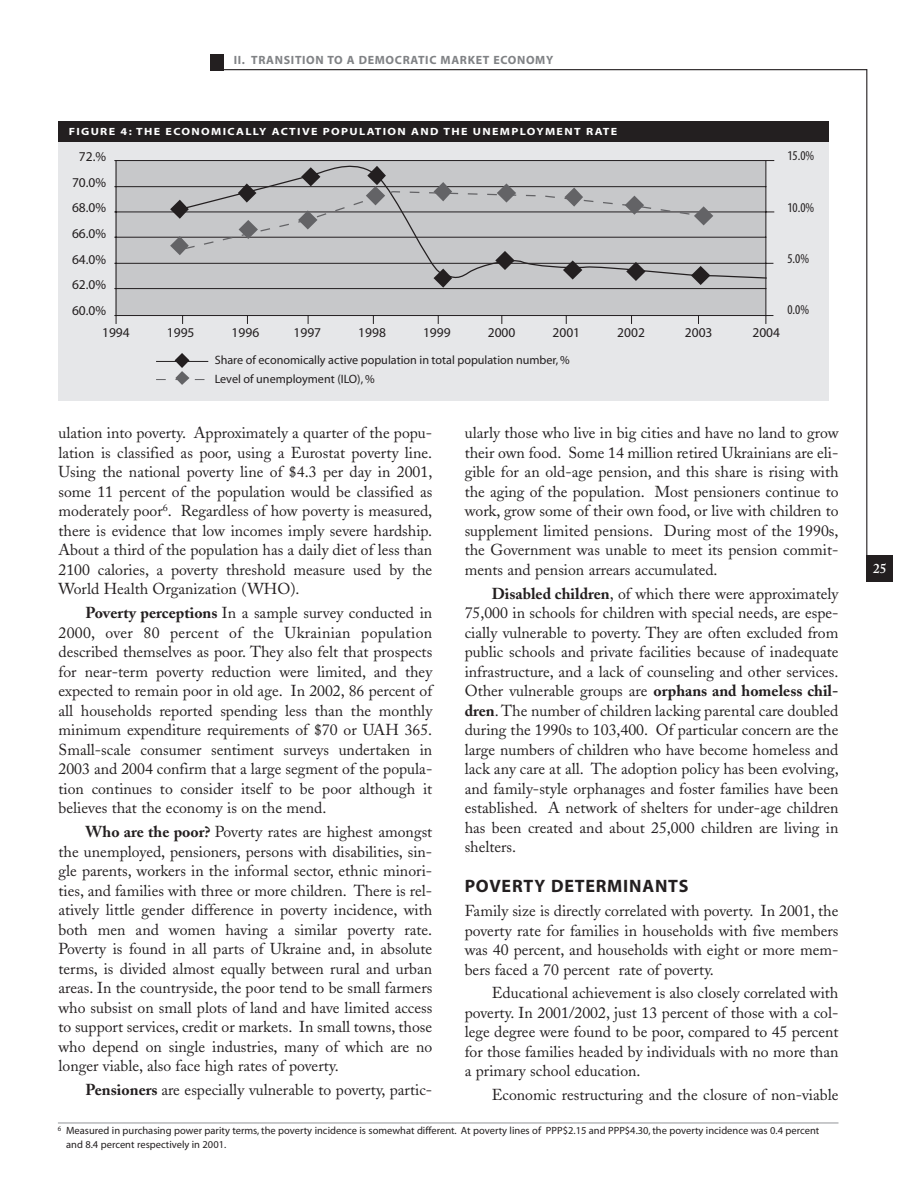
<style>
.page{position:relative;width:918px;height:1188px;background:#fff}
.page>*{position:absolute;margin:0;border:0;box-sizing:border-box;transform-origin:0 0}
.t1{font:700 18px "Myriad";letter-spacing:.045em;color:#231f20}
.t2{font:15.75px/19.5px "Adobe Caslon";color:#231f20;text-align:justify}
.t3{font:13.5px/25.7px "Myriad";color:#231f20;text-align:center}
.t4{font:13.5px "Myriad Reg Con";color:#231f20}
.t5{font:600 13.5px "Adobe Caslon";color:#fff}
.t6{font:12.15px/18.9px "Myriad";color:#231f20}
.t7{font:700 12px "Myriad";letter-spacing:.055em;color:#808285}
.t8{font:10.5px/13.5px "Myriad";color:#231f20}
.t9{font:700 10.5px "Myriad";letter-spacing:.11em;color:#fff;scale:1.15 1}
.s1{font-weight:700}
</style>
<div class="page">
<div style="left:866px;top:555px;width:27px;height:27px;background:#231f20"></div>
<hr style="left:223px;top:69px;width:644px;height:1px;background:#231f20">
<div style="left:211px;top:54px;width:13px;height:16px;background:#231f20"></div>
<hr style="left:866px;top:69px;width:1px;height:513px;background:#231f20">
<div style="left:58px;top:122px;width:772px;height:279px;background:#e6e7e9"></div>
<div style="left:116px;top:161px;width:650px;height:155px;background:#c7c8ca"></div>
<hr style="left:116px;top:161px;width:1px;height:163px;background:#231f20">
<hr style="left:765px;top:161px;width:1px;height:163px;background:#231f20">
<hr style="left:114px;top:186px;width:652px;height:1px;background:#231f20">
<hr style="left:114px;top:212px;width:660px;height:1px;background:#231f20">
<hr style="left:114px;top:160px;width:660px;height:1px;background:#231f20">
<hr style="left:114px;top:237px;width:652px;height:1px;background:#231f20">
<hr style="left:114px;top:263px;width:659px;height:1px;background:#231f20">
<hr style="left:114px;top:288px;width:652px;height:1px;background:#231f20">
<hr style="left:114px;top:315px;width:659px;height:1px;background:#231f20">
<svg style="left:346px;top:161px;width:422px;height:120px"></svg>
<svg style="left:170px;top:166px;width:543px;height:122px"></svg>
<svg style="left:156px;top:353px;width:52px;height:32px"></svg>
<div style="left:58px;top:121px;width:771px;height:20px;background:#231f20"></div>
<hr style="left:58px;top:1123px;width:780px;height:1px;background:#939598">
<p class="t7" style="left:234px;top:55px;width:321px">II. TRANSITION TO A DEMOCRATIC MARKET ECONOMY</p>
<p class="t9" style="left:69px;top:128px;width:479px">FIGURE 4: THE ECONOMICALLY ACTIVE POPULATION AND THE UNEMPLOYMENT RATE</p>
<p class="t3" style="left:72px;top:145px;width:36px">72.%<br>70.0%<br>68.0%<br>66.0%<br>64.0%<br>62.0%<br>60.0%</p>
<p class="t4" style="left:787px;top:151px;width:28px">15.0%</p>
<p class="t4" style="left:787px;top:202px;width:28px">10.0%</p>
<p class="t4" style="left:787px;top:253px;width:23px">5.0%</p>
<p class="t4" style="left:787px;top:305px;width:23px">0.0%</p>
<p class="t3" style="left:102px;top:321px;width:29px">1994</p>
<p class="t3" style="left:167px;top:321px;width:29px">1995</p>
<p class="t3" style="left:232px;top:321px;width:29px">1996</p>
<p class="t3" style="left:294px;top:321px;width:29px">1997</p>
<p class="t3" style="left:358px;top:321px;width:29px">1998</p>
<p class="t3" style="left:423px;top:321px;width:29px">1999</p>
<p class="t3" style="left:488px;top:321px;width:29px">2000</p>
<p class="t3" style="left:553px;top:321px;width:29px">2001</p>
<p class="t3" style="left:617px;top:321px;width:29px">2002</p>
<p class="t3" style="left:685px;top:321px;width:29px">2003</p>
<p class="t3" style="left:753px;top:321px;width:29px">2004</p>
<p class="t6" style="left:215px;top:351px;width:356px">Share of economically active population in total population number, %<br>Level of unemployment (ILO), %</p>
<p class="t2" style="left:58px;top:425px;width:375px">ulation into poverty. Approximately a quarter of the popu&shy;lation is classified as poor, using a Eurostat poverty line.<br>Using the national poverty line of $4.3 per day in 2001, some 11 percent of the population would be classified as moderately poor<sup>6</sup>. Regardless of how poverty is measured, there is evidence that low incomes imply severe hardship.<br>About a third of the population has a daily diet of less than 2100 calories, a poverty threshold measure used by the World Health Organization (WHO).</p>
<p class="t2" style="left:59px;top:605px;width:375px;text-indent:27px"><span class="s1">Poverty perceptions</span> In a sample survey conducted in 2000, over 80 percent of the Ukrainian population described themselves as poor. They also felt that prospects for near-term poverty reduction were limited, and they expected to remain poor in old age. In 2002, 86 percent of all households reported spending less than the monthly minimum expenditure requirements of $70 or UAH 365.<br>Small-scale consumer sentiment surveys undertaken in 2003 and 2004 confirm that a large segment of the popula&shy;tion continues to consider itself to be poor although it believes that the economy is on the mend.</p>
<p class="t2" style="left:59px;top:824px;width:375px;text-indent:27px"><span class="s1">Who are the poor?</span> Poverty rates are highest amongst the unemployed, pensioners, persons with disabilities, sin&shy;gle parents, workers in the informal sector, ethnic minori&shy;ties, and families with three or more children. There is rel&shy;atively little gender difference in poverty incidence, with both men and women having a similar poverty rate.<br>Poverty is found in all parts of Ukraine and, in absolute terms, is divided almost equally between rural and urban areas. In the countryside, the poor tend to be small farmers who subsist on small plots of land and have limited access to support services, credit or markets. In small towns, those who depend on single industries, many of which are no longer viable, also face high rates of poverty.</p>
<p class="t2" style="left:86px;top:1082px;width:348px"><span class="s1">Pensioners</span> are especially vulnerable to poverty, partic-</p>
<p class="t2" style="left:465px;top:425px;width:375px">ularly those who live in big cities and have no land to grow their own food. Some 14 million retired Ukrainians are eli&shy;gible for an old-age pension, and this share is rising with the aging of the population. Most pensioners continue to work, grow some of their own food, or live with children to supplement limited pensions. During most of the 1990s, the Government was unable to meet its pension commit&shy;ments and pension arrears accumulated.</p>
<p class="t2" style="left:465px;top:586px;width:375px;text-indent:27px"><span class="s1">Disabled children</span>, of which there were approximately 75,000 in schools for children with special needs, are espe&shy;cially vulnerable to poverty. They are often excluded from public schools and private facilities because of inadequate infrastructure, and a lack of counseling and other services.<br>Other vulnerable groups are <span class="s1">orphans and homeless chil&shy;dren</span>. The number of children lacking parental care doubled during the 1990s to 103,400. Of particular concern are the large numbers of children who have become homeless and lack any care at all. The adoption policy has been evolving, and family-style orphanages and foster families have been established. A network of shelters for under-age children has been created and about 25,000 children are living in shelters.</p>
<p class="t1" style="left:465px;top:879px;width:225px">POVERTY DETERMINANTS</p>
<p class="t2" style="left:465px;top:903px;width:375px">Family size is directly correlated with poverty. In 2001, the poverty rate for families in households with five members was 40 percent, and households with eight or more mem&shy;bers faced a 70 percent rate of poverty.</p>
<p class="t2" style="left:465px;top:985px;width:375px;text-indent:27px">Educational achievement is also closely correlated with poverty. In 2001/2002, just 13 percent of those with a col&shy;lege degree were found to be poor, compared to 45 percent for those families headed by individuals with no more than a primary school education.</p>
<p class="t2" style="left:492px;top:1087px;width:348px">Economic restructuring and the closure of non-viable</p>
<p class="t8" style="left:66px;top:1125px;width:755px;text-indent:-8px"><sup>6</sup> Measured in purchasing power parity terms, the poverty incidence is somewhat different. At poverty lines of PPP$2.15 and PPP$4.30, the poverty incidence was 0.4 percent and 8.4 percent respectively in 2001.</p>
<p class="t5" style="left:873px;top:563px;width:15px">25</p>
</div>
